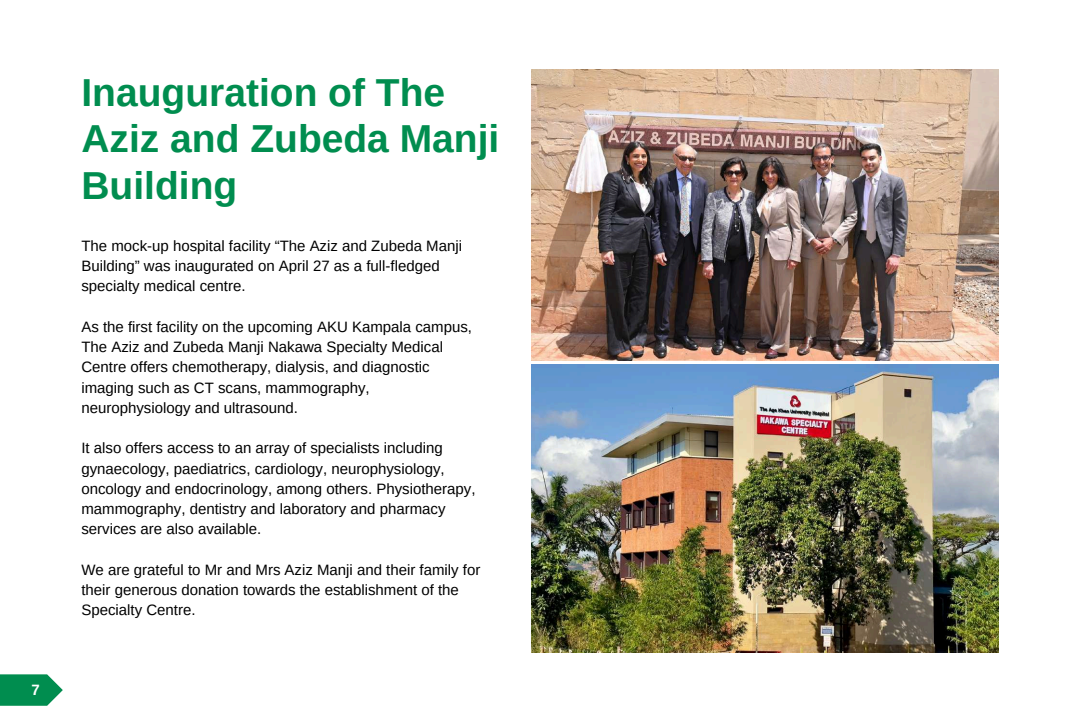
<style>
.page{position:relative;width:1080px;height:720px;background:#fff}
.page>*{position:absolute;margin:0;border:0;box-sizing:border-box;transform-origin:0 0}
.t1{font:700 39px/46.5px "Arimo";color:#008d4f}
.t2{font:15px/20.2px "Arimo";color:#000}
.t3{font:700 15px "Arimo";color:#fff}
</style>
<div class="page">
<img style="left:532px;top:70px;width:466px;height:290px">
<svg style="left:0;top:674px;width:63px;height:32px;background:#249d68"></svg>
<img style="left:532px;top:364px;width:466px;height:288px">
<p class="t3" style="left:31px;top:681px;width:10px">7</p>
<h1 class="t1" style="left:81px;top:69px;width:420px">Inauguration of The<br>Aziz and Zubeda Manji<br>Building</h1>
<p class="t2" style="left:81px;top:236px;width:382px">The mock-up hospital facility “The Aziz and Zubeda Manji<br>Building” was inaugurated on April 27 as a full-fledged specialty medical centre.</p>
<p class="t2" style="left:81px;top:317px;width:392px">As the first facility on the upcoming AKU Kampala campus, The Aziz and Zubeda Manji Nakawa Specialty Medical Centre offers chemotherapy, dialysis, and diagnostic imaging such as CT scans, mammography, neurophysiology and ultrasound.</p>
<p class="t2" style="left:81px;top:438px;width:396px">It also offers access to an array of specialists including gynaecology, paediatrics, cardiology, neurophysiology, oncology and endocrinology, among others. Physiotherapy, mammography, dentistry and laboratory and pharmacy services are also available.</p>
<p class="t2" style="left:81px;top:560px;width:400px">We are grateful to Mr and Mrs Aziz Manji and their family for their generous donation towards the establishment of the<br>Specialty Centre.</p>
</div>
